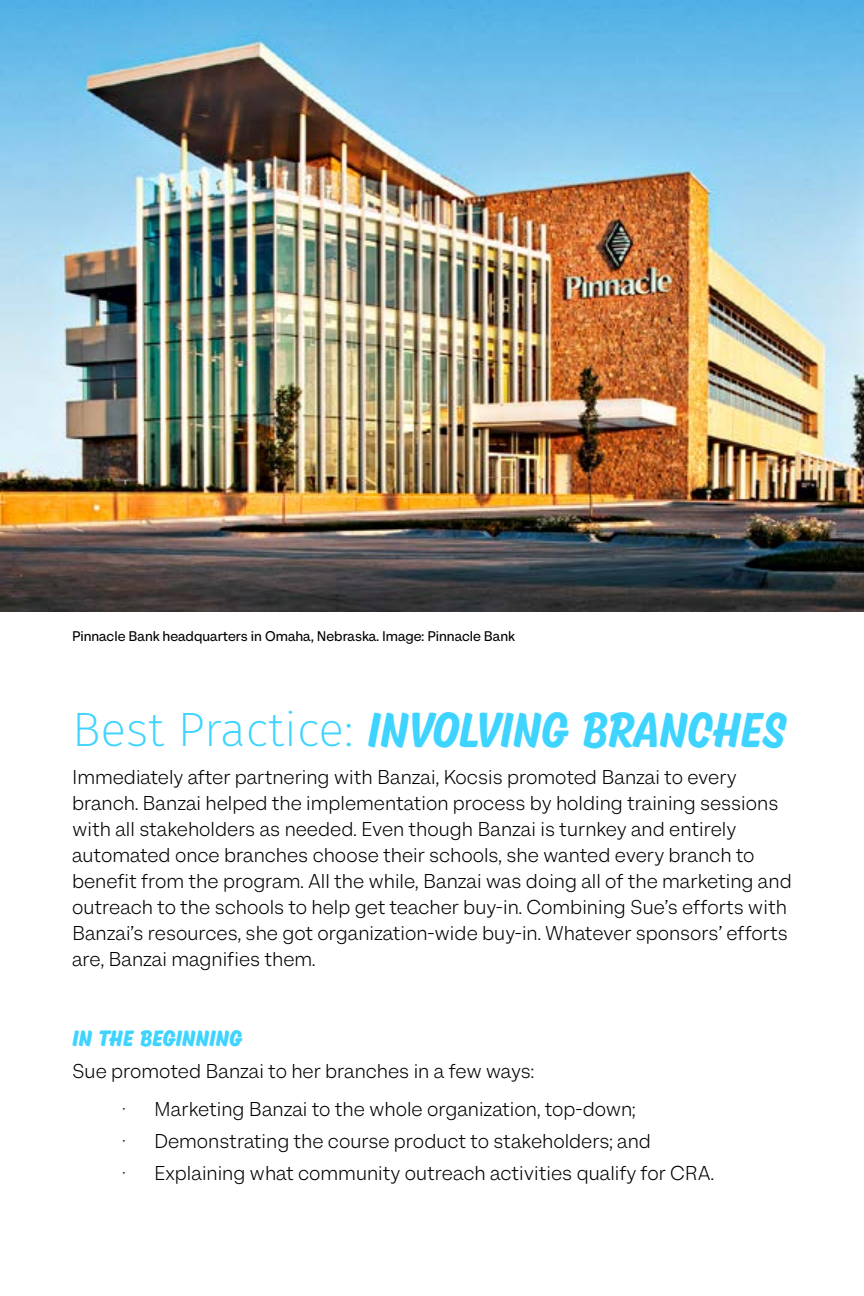
<style>
.page{position:relative;width:864px;height:1296px;background:#fff}
.page>*{position:absolute;margin:0;border:0;box-sizing:border-box;transform-origin:0 0}
.t1{font:600 44px "Kansas Casual";color:#3ed4ff}
.t2{font:300 20px/26px "Cardinal Wide";color:#000}
.t3{font:700 20px "Kansas Casual";letter-spacing:.01em;color:#3ed4ff}
.t4{font:14px "Cardinal Wide";color:#000}
.s1{font-family:"Fira Sans";font-weight:200;font-size:48px}
</style>
<div class="page">
<img style="left:0;top:0;width:864px;height:612px">
<p class="t4" style="left:72px;top:627px;width:444px">Pinnacle Bank headquarters in Omaha, Nebraska. Image: Pinnacle Bank</p>
<h1 class="t1" style="left:72px;top:697px;width:715px"><span class="s1">Best Practice:</span> INVOLVING BRANCHES</h1>
<p class="t2" style="left:72px;top:764px;width:721px">Immediately after partnering with Banzai, Kocsis promoted Banzai to every branch. Banzai helped the implementation process by holding training sessions with all stakeholders as needed. Even though Banzai is turnkey and entirely automated once branches choose their schools, she wanted every branch to benefit from the program. All the while, Banzai was doing all of the marketing and outreach to the schools to help get teacher buy-in. Combining Sue’s efforts with Banzai’s resources, she got organization-wide buy-in. Whatever sponsors’ efforts are, Banzai magnifies them.</p>
<p class="t3" style="left:72px;top:1023px;width:171px">IN THE BEGINNING</p>
<p class="t2" style="left:72px;top:1058px;width:464px">Sue promoted Banzai to her branches in a few ways:</p>
<p class="t2" style="left:117px;top:1096px;width:520px">• Marketing Banzai to the whole organization, top-down;</p>
<p class="t2" style="left:117px;top:1128px;width:536px">• Demonstrating the course product to stakeholders; and</p>
<p class="t2" style="left:117px;top:1160px;width:599px">• Explaining what community outreach activities qualify for CRA.</p>
</div>
